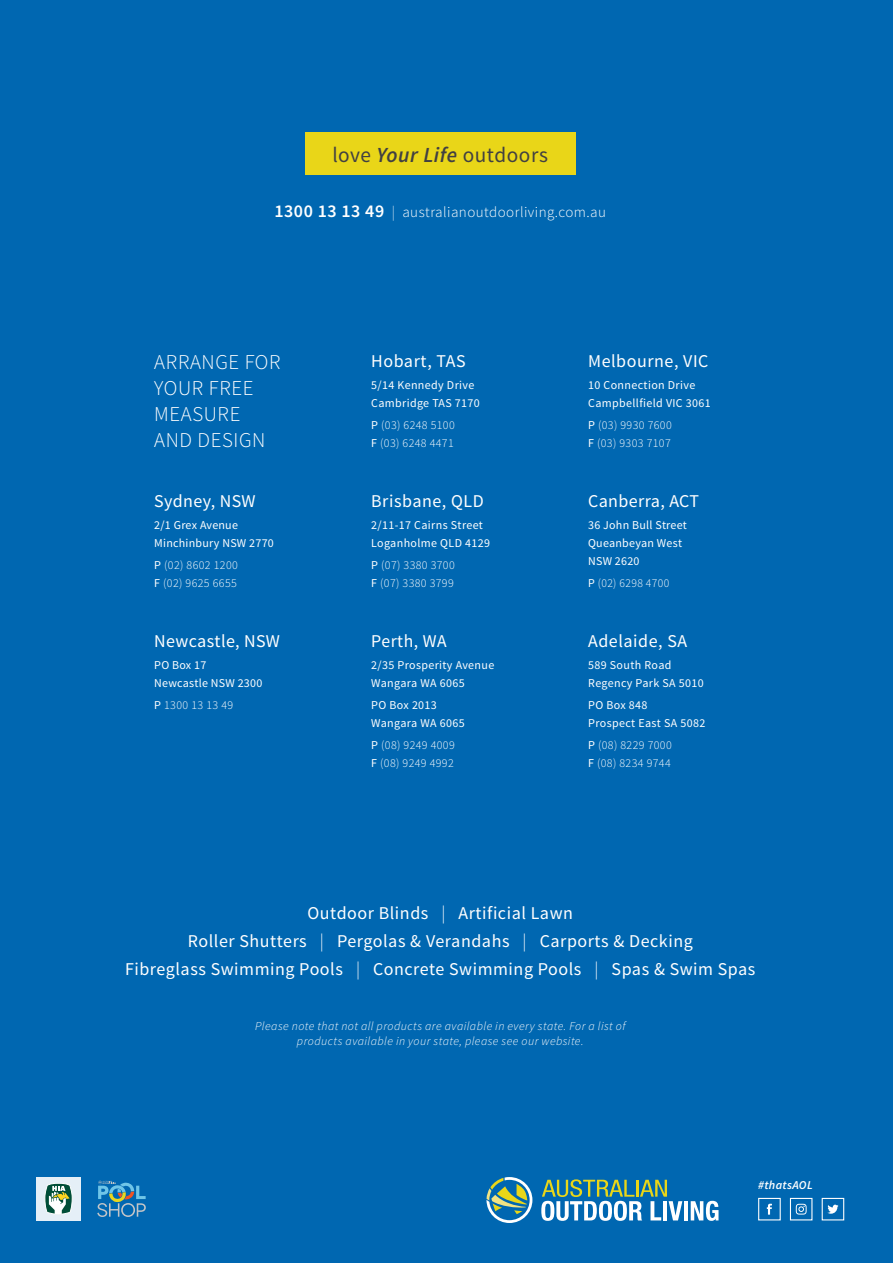
<style>
.page{position:relative;width:893px;height:1263px;background:#0067b1}
.page>*{position:absolute;margin:0;border:0;box-sizing:border-box;transform-origin:0 0}
.t1{font:21.45px "Source Sans Pro";letter-spacing:.025em;color:#414042}
.t2{font:300 21px/26px "Source Sans Pro";letter-spacing:.03em;color:#fff}
.t3{font:18px/28.2px "Source Sans Pro";letter-spacing:.03em;color:#fff;text-align:center}
.t4{font:300 15px "Source Sans Pro";letter-spacing:.03em;color:#fff}
.t5{font:12px/18px "Source Sans Pro";letter-spacing:.03em;color:#fff}
.t6{font:300 12px/18px "Source Sans Pro";letter-spacing:.03em;color:#fff}
.t7{font:italic 300 12px/14.4px "Source Sans Pro";letter-spacing:.035em;color:#fff;text-align:center}
.t8{font:italic 600 12px "Source Sans Pro";letter-spacing:.03em;color:#fff}
.s1{font-weight:600;font-style:italic}
.s2{font-weight:600;font-size:18px}
.s3{font-weight:200}
.s4{font-weight:400}
.s5{font-weight:300}
</style>
<div class="page">
<div style="left:305px;top:133px;width:270px;height:42px;background:#e9d618"></div>
<hr style="left:684px;top:1201px;width:4px;height:19px;background:#fff">
<svg style="left:691px;top:1201px;width:27px;height:20px"></svg>
<svg style="left:541px;top:1179px;width:141px;height:42px"></svg>
<svg style="left:486px;top:1177px;width:46px;height:46px"></svg>
<div style="left:36px;top:1177px;width:45px;height:43px;background:#e5eff7"></div>
<svg style="left:97px;top:1181px;width:49px;height:36px"></svg>
<div style="left:758px;top:1198px;width:23px;height:22px;border:1px solid #fff"></div>
<svg style="left:767px;top:1204px;width:5px;height:10px"></svg>
<div style="left:790px;top:1198px;width:22px;height:22px;border:1px solid #fff"></div>
<svg style="left:796px;top:1204px;width:11px;height:10px"></svg>
<svg style="left:827px;top:1204px;width:11px;height:10px"></svg>
<div style="left:822px;top:1198px;width:22px;height:22px;border:1px solid #fff"></div>
<svg style="left:45px;top:1183px;width:27px;height:31px"></svg>
<h1 class="t1" style="left:332px;top:146px;width:217px">love <span class="s1">Your Life</span> outdoors</h1>
<p class="t4" style="left:274px;top:205px;width:333px"><span class="s2">1300 13 13 49</span> <span class="s3">|</span> australianoutdoorliving.com.au</p>
<h2 class="t2" style="left:154px;top:350px;width:128px">ARRANGE FOR<br>YOUR FREE<br>MEASURE<br>AND DESIGN</h2>
<h3 class="t3" style="left:154px;top:488px;width:103px">Sydney, NSW</h3>
<p class="t5" style="left:154px;top:517px;width:121px">2/1 Grex Avenue<br>Minchinbury NSW 2770</p>
<p class="t6" style="left:154px;top:557px;width:85px"><span class="s4">P</span> (02) 8602 1200<br><span class="s4">F</span> (02) 9625 6655</p>
<h3 class="t3" style="left:154px;top:628px;width:127px">Newcastle, NSW</h3>
<p class="t5" style="left:154px;top:657px;width:110px">PO Box 17<br>Newcastle NSW 2300</p>
<p class="t6" style="left:154px;top:697px;width:80px"><span class="s4">P</span> 1300 13 13 49</p>
<h3 class="t3" style="left:371px;top:348px;width:96px">Hobart, TAS</h3>
<p class="t5" style="left:371px;top:377px;width:110px">5/14 Kennedy Drive<br>Cambridge TAS 7170</p>
<p class="t6" style="left:371px;top:417px;width:85px"><span class="s4">P</span> (03) 6248 5100<br><span class="s4">F</span> (03) 6248 4471</p>
<h3 class="t3" style="left:371px;top:488px;width:114px">Brisbane, QLD</h3>
<p class="t5" style="left:371px;top:517px;width:120px">2/11-17 Cairns Street<br>Loganholme QLD 4129</p>
<p class="t6" style="left:371px;top:557px;width:85px"><span class="s4">P</span> (07) 3380 3700<br><span class="s4">F</span> (07) 3380 3799</p>
<h3 class="t3" style="left:371px;top:628px;width:77px">Perth, WA</h3>
<p class="t5" style="left:371px;top:657px;width:125px">2/35 Prosperity Avenue<br>Wangara WA 6065</p>
<p class="t5" style="left:371px;top:697px;width:95px">PO Box 2013<br>Wangara WA 6065</p>
<p class="t6" style="left:371px;top:737px;width:85px"><span class="s4">P</span> (08) 9249 4009<br><span class="s4">F</span> (08) 9249 4992</p>
<h3 class="t3" style="left:588px;top:348px;width:122px">Melbourne, VIC</h3>
<p class="t5" style="left:588px;top:377px;width:124px">10 Connection Drive<br>Campbellfield VIC 3061</p>
<p class="t6" style="left:588px;top:417px;width:85px"><span class="s4">P</span> (03) 9930 7600<br><span class="s4">F</span> (03) 9303 7107</p>
<h3 class="t3" style="left:588px;top:488px;width:112px">Canberra, ACT</h3>
<p class="t5" style="left:588px;top:517px;width:100px">36 John Bull Street<br>Queanbeyan West<br>NSW 2620</p>
<p class="t6" style="left:588px;top:575px;width:83px"><span class="s4">P</span> (02) 6298 4700</p>
<h3 class="t3" style="left:588px;top:628px;width:101px">Adelaide, SA</h3>
<p class="t5" style="left:588px;top:657px;width:117px">589 South Road<br>Regency Park SA 5010</p>
<p class="t5" style="left:588px;top:697px;width:119px">PO Box 848<br>Prospect East SA 5082</p>
<p class="t6" style="left:588px;top:737px;width:85px"><span class="s4">P</span> (08) 8229 7000<br><span class="s4">F</span> (08) 8234 9744</p>
<h3 class="t3" style="left:125px;top:900px;width:632px">Outdoor Blinds <span class="s5">|</span> Artificial Lawn<br>Roller Shutters <span class="s5">|</span> Pergolas &amp; Verandahs <span class="s5">|</span> Carports &amp; Decking<br>Fibreglass Swimming Pools <span class="s5">|</span> Concrete Swimming Pools <span class="s5">|</span> Spas &amp; Swim Spas</h3>
<p class="t7" style="left:255px;top:1020px;width:372px">Please note that not all products are available in every state. For a list of products available in your state, please see our website.</p>
<p class="t8" style="left:758px;top:1177px;width:56px">#thatsAOL</p>
</div>
